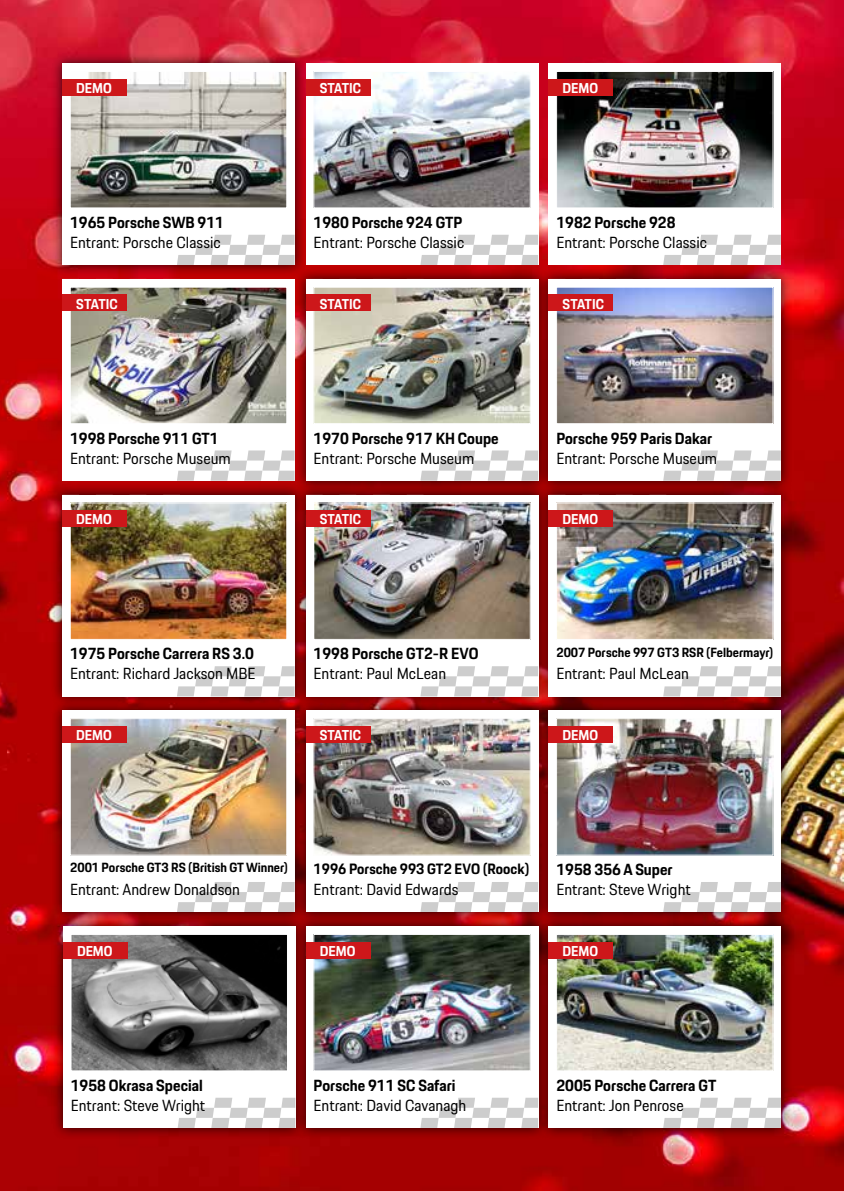
<style>
.page{position:relative;width:844px;height:1191px;background:#fff}
.page>*{position:absolute;margin:0;border:0;box-sizing:border-box;transform-origin:0 0}
.t1{font:15.75px "Porsche Next";color:#000}
.t2{font:700 15.75px "Porsche Next";color:#000}
.t3{font:700 14.7px "Porsche Next";color:#000}
.t4{font:700 14px "Porsche Next";color:#fff}
.t5{font:700 12.95px "Porsche Next";color:#000}
</style>
<div class="page">
<img style="left:0;top:0;width:843px;height:1191px">
<div style="left:537px;top:483px;width:255px;height:225px;background:#000;opacity:.75"></div>
<div style="left:548px;top:494px;width:232px;height:202px;background:#fff"></div>
<svg style="left:549px;top:494px;width:117px;height:9px"></svg>
<svg style="left:663px;top:666px;width:117px;height:30px"></svg>
<img style="left:558px;top:505px;width:213px;height:132px">
<div style="left:556px;top:503px;width:217px;height:136px;border:1px solid #fff"></div>
<div style="left:548px;top:510px;width:65px;height:17px;background:#cd171a"></div>
<div style="left:537px;top:699px;width:255px;height:224px;background:#000;opacity:.75"></div>
<div style="left:548px;top:710px;width:232px;height:202px;background:#fff"></div>
<svg style="left:663px;top:882px;width:117px;height:30px"></svg>
<img style="left:558px;top:720px;width:213px;height:133px">
<div style="left:556px;top:718px;width:217px;height:137px;border:1px solid #fff"></div>
<div style="left:548px;top:726px;width:65px;height:16px;background:#cd171a"></div>
<div style="left:294px;top:267px;width:255px;height:225px;background:#000;opacity:.75"></div>
<div style="left:306px;top:279px;width:232px;height:202px;background:#fff"></div>
<svg style="left:420px;top:450px;width:117px;height:31px"></svg>
<img style="left:315px;top:289px;width:213px;height:133px">
<div style="left:313px;top:287px;width:217px;height:137px;border:1px solid #fff"></div>
<div style="left:306px;top:295px;width:64px;height:16px;background:#cd171a"></div>
<div style="left:51px;top:699px;width:255px;height:224px;background:#000;opacity:.75"></div>
<div style="left:62px;top:710px;width:232px;height:202px;background:#fff"></div>
<svg style="left:177px;top:882px;width:117px;height:30px"></svg>
<img style="left:72px;top:720px;width:213px;height:133px">
<div style="left:70px;top:718px;width:217px;height:137px;border:1px solid #fff"></div>
<div style="left:62px;top:726px;width:65px;height:16px;background:#cd171a"></div>
<div style="left:51px;top:483px;width:255px;height:225px;background:#000;opacity:.75"></div>
<div style="left:62px;top:494px;width:232px;height:202px;background:#fff"></div>
<svg style="left:62px;top:494px;width:118px;height:9px"></svg>
<svg style="left:177px;top:666px;width:117px;height:30px"></svg>
<img style="left:72px;top:505px;width:213px;height:132px">
<div style="left:70px;top:503px;width:217px;height:136px;border:1px solid #fff"></div>
<div style="left:62px;top:510px;width:65px;height:17px;background:#cd171a"></div>
<div style="left:52px;top:914px;width:255px;height:225px;background:#000;opacity:.75"></div>
<div style="left:63px;top:926px;width:232px;height:202px;background:#fff"></div>
<svg style="left:177px;top:1097px;width:117px;height:31px"></svg>
<img style="left:73px;top:936px;width:212px;height:133px">
<div style="left:71px;top:934px;width:216px;height:137px;border:1px solid #fff"></div>
<div style="left:63px;top:942px;width:65px;height:16px;background:#cd171a"></div>
<div style="left:537px;top:914px;width:255px;height:225px;background:#000;opacity:.75"></div>
<div style="left:548px;top:926px;width:232px;height:202px;background:#fff"></div>
<svg style="left:663px;top:1097px;width:117px;height:31px"></svg>
<img style="left:558px;top:936px;width:213px;height:133px">
<div style="left:556px;top:934px;width:217px;height:137px;border:1px solid #fff"></div>
<div style="left:548px;top:942px;width:65px;height:16px;background:#cd171a"></div>
<div style="left:537px;top:267px;width:255px;height:225px;background:#000;opacity:.75"></div>
<div style="left:548px;top:279px;width:232px;height:202px;background:#fff"></div>
<svg style="left:663px;top:450px;width:117px;height:31px"></svg>
<img style="left:558px;top:289px;width:213px;height:133px">
<div style="left:556px;top:287px;width:217px;height:137px;border:1px solid #fff"></div>
<div style="left:548px;top:295px;width:65px;height:16px;background:#cd171a"></div>
<div style="left:294px;top:699px;width:255px;height:224px;background:#000;opacity:.75"></div>
<div style="left:306px;top:710px;width:232px;height:202px;background:#fff"></div>
<svg style="left:420px;top:882px;width:118px;height:30px"></svg>
<img style="left:315px;top:720px;width:213px;height:133px">
<div style="left:313px;top:718px;width:217px;height:137px;border:1px solid #fff"></div>
<div style="left:306px;top:726px;width:64px;height:16px;background:#cd171a"></div>
<div style="left:294px;top:483px;width:255px;height:225px;background:#000;opacity:.75"></div>
<div style="left:306px;top:494px;width:232px;height:202px;background:#fff"></div>
<svg style="left:306px;top:494px;width:117px;height:9px"></svg>
<svg style="left:420px;top:666px;width:118px;height:30px"></svg>
<img style="left:315px;top:505px;width:213px;height:132px">
<div style="left:313px;top:503px;width:217px;height:136px;border:1px solid #fff"></div>
<div style="left:306px;top:510px;width:64px;height:17px;background:#cd171a"></div>
<div style="left:294px;top:914px;width:255px;height:225px;background:#000;opacity:.75"></div>
<div style="left:306px;top:926px;width:232px;height:202px;background:#fff"></div>
<svg style="left:420px;top:1097px;width:118px;height:31px"></svg>
<img style="left:315px;top:936px;width:213px;height:133px">
<div style="left:313px;top:934px;width:217px;height:137px;border:1px solid #fff"></div>
<div style="left:306px;top:942px;width:64px;height:16px;background:#cd171a"></div>
<div style="left:306px;top:63px;width:232px;height:202px;background:#fff"></div>
<svg style="left:420px;top:235px;width:118px;height:30px"></svg>
<img style="left:315px;top:73px;width:213px;height:133px">
<div style="left:313px;top:71px;width:217px;height:137px;border:1px solid #fff"></div>
<div style="left:306px;top:79px;width:64px;height:16px;background:#cd171a"></div>
<div style="left:548px;top:63px;width:232px;height:202px;background:#fff"></div>
<svg style="left:663px;top:235px;width:117px;height:30px"></svg>
<img style="left:558px;top:73px;width:213px;height:133px">
<div style="left:556px;top:71px;width:217px;height:137px;border:1px solid #fff"></div>
<div style="left:548px;top:79px;width:65px;height:16px;background:#cd171a"></div>
<div style="left:62px;top:279px;width:232px;height:202px;background:#fff"></div>
<svg style="left:177px;top:450px;width:117px;height:31px"></svg>
<img style="left:72px;top:289px;width:213px;height:133px">
<div style="left:70px;top:287px;width:217px;height:137px;border:1px solid #fff"></div>
<div style="left:62px;top:295px;width:65px;height:16px;background:#cd171a"></div>
<div style="left:51px;top:52px;width:255px;height:224px;background:#000;opacity:.75"></div>
<div style="left:62px;top:63px;width:232px;height:202px;background:#fff"></div>
<svg style="left:177px;top:235px;width:117px;height:30px"></svg>
<img style="left:72px;top:73px;width:213px;height:133px">
<div style="left:70px;top:71px;width:217px;height:137px;border:1px solid #fff"></div>
<div style="left:62px;top:79px;width:65px;height:16px;background:#cd171a"></div>
<p class="t4" style="left:76px;top:78px;width:37px">DEMO</p>
<p class="t4" style="left:320px;top:78px;width:43px">STATIC</p>
<p class="t4" style="left:562px;top:78px;width:37px">DEMO</p>
<p class="t2" style="left:70px;top:212px;width:155px">1965 Porsche SWB 911</p>
<p class="t1" style="left:70px;top:232px;width:152px">Entrant: Porsche Classic</p>
<p class="t2" style="left:313px;top:212px;width:150px">1980 Porsche 924 GTP</p>
<p class="t1" style="left:313px;top:232px;width:152px">Entrant: Porsche Classic</p>
<p class="t2" style="left:556px;top:212px;width:121px">1982 Porsche 928</p>
<p class="t1" style="left:556px;top:232px;width:152px">Entrant: Porsche Classic</p>
<p class="t4" style="left:76px;top:294px;width:43px">STATIC</p>
<p class="t4" style="left:320px;top:294px;width:43px">STATIC</p>
<p class="t4" style="left:562px;top:294px;width:43px">STATIC</p>
<p class="t2" style="left:70px;top:427px;width:150px">1998 Porsche 911 GT1</p>
<p class="t1" style="left:70px;top:447px;width:162px">Entrant: Porsche Museum</p>
<p class="t2" style="left:313px;top:427px;width:187px">1970 Porsche 917 KH Coupe</p>
<p class="t1" style="left:313px;top:447px;width:162px">Entrant: Porsche Museum</p>
<p class="t2" style="left:556px;top:427px;width:157px">Porsche 959 Paris Dakar</p>
<p class="t1" style="left:556px;top:447px;width:162px">Entrant: Porsche Museum</p>
<p class="t4" style="left:76px;top:510px;width:37px">DEMO</p>
<p class="t4" style="left:320px;top:510px;width:43px">STATIC</p>
<p class="t4" style="left:562px;top:510px;width:37px">DEMO</p>
<p class="t2" style="left:70px;top:643px;width:185px">1975 Porsche Carrera RS 3.0</p>
<p class="t1" style="left:70px;top:663px;width:187px">Entrant: Richard Jackson MBE</p>
<p class="t2" style="left:313px;top:643px;width:166px">1998 Porsche GT2-R EVO</p>
<p class="t1" style="left:313px;top:663px;width:134px">Entrant: Paul McLean</p>
<p class="t5" style="left:556px;top:643px;width:218px">2007 Porsche 997 GT3 RSR (Felbermayr)</p>
<p class="t1" style="left:556px;top:663px;width:134px">Entrant: Paul McLean</p>
<p class="t4" style="left:76px;top:725px;width:37px">DEMO</p>
<p class="t4" style="left:320px;top:725px;width:43px">STATIC</p>
<p class="t4" style="left:562px;top:725px;width:37px">DEMO</p>
<p class="t5" style="left:70px;top:859px;width:219px">2001 Porsche GT3 RS (British GT Winner)</p>
<p class="t1" style="left:70px;top:879px;width:171px">Entrant: Andrew Donaldson</p>
<p class="t4" style="left:77px;top:941px;width:37px">DEMO</p>
<p class="t3" style="left:313px;top:859px;width:217px">1996 Porsche 993 GT2 EVO (Roock)</p>
<p class="t1" style="left:313px;top:879px;width:146px">Entrant: David Edwards</p>
<p class="t4" style="left:320px;top:941px;width:37px">DEMO</p>
<p class="t2" style="left:556px;top:859px;width:118px">1958 356 A Super</p>
<p class="t1" style="left:556px;top:879px;width:136px">Entrant: Steve Wright</p>
<p class="t4" style="left:562px;top:941px;width:37px">DEMO</p>
<p class="t2" style="left:71px;top:1074px;width:133px">1958 Okrasa Special</p>
<p class="t1" style="left:71px;top:1094px;width:136px">Entrant: Steve Wright</p>
<p class="t2" style="left:313px;top:1074px;width:143px">Porsche 911 SC Safari</p>
<p class="t1" style="left:313px;top:1094px;width:154px">Entrant: David Cavanagh</p>
<p class="t2" style="left:556px;top:1074px;width:161px">2005 Porsche Carrera GT</p>
<p class="t1" style="left:556px;top:1094px;width:129px">Entrant: Jon Penrose</p>
</div>
